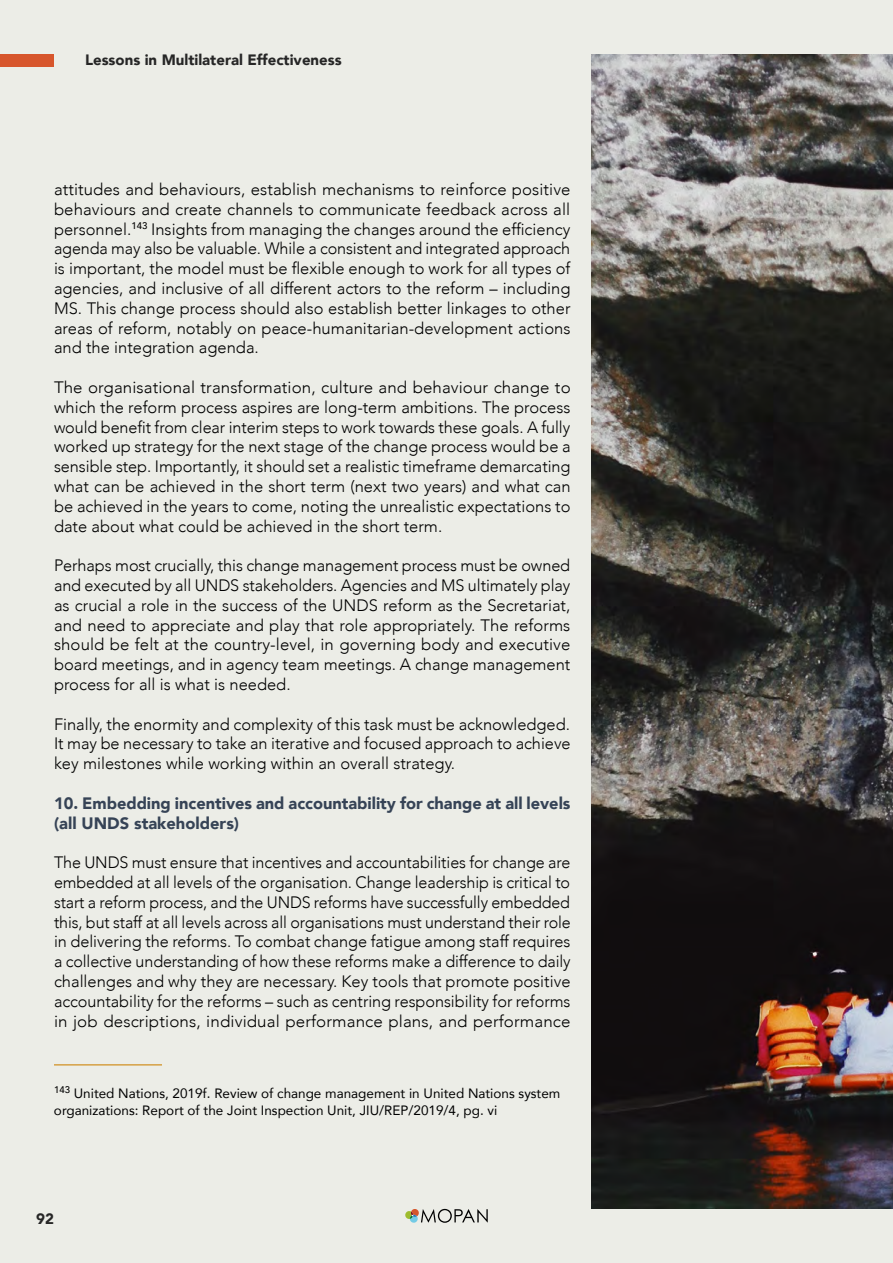
<style>
.page{position:relative;width:893px;height:1263px;background:#ecede7}
.page>*{position:absolute;margin:0;border:0;box-sizing:border-box;transform-origin:0 0}
.Body_Copy_Black{font:300 16.5px/19.8px "Avenir";color:#000;text-align:justify}
.Body_Copy_medium_dar{font:900 16.5px/19.8px "Avenir";color:#364356}
.t1{font:900 15px "Avenir";color:#262626}
.Footnotes_black{font:13.5px/16.5px "Avenir";color:#000}
</style>
<div class="page">
<svg style="left:405px;top:1209px;width:83px;height:14px"></svg>
<div style="left:0;top:54px;width:54px;height:12px;background:#d7562c"></div>
<img style="left:591px;top:54px;width:302px;height:1155px">
<hr style="left:54px;top:1064px;width:108px;height:1px;background:#d5a044">
<p class="t1" style="left:85px;top:47px;width:258px">Lessons in Multilateral Effectiveness</p>
<p class="Body_Copy_Black" style="left:54px;top:179px;width:518px">attitudes and behaviours, establish mechanisms to reinforce positive behaviours and create channels to communicate feedback across all personnel.<sup>143</sup> Insights from managing the changes around the efficiency agenda may also be valuable. While a consistent and integrated approach is important, the model must be flexible enough to work for all types of agencies, and inclusive of all different actors to the reform – including MS. This change process should also establish better linkages to other areas of reform, notably on peace-humanitarian-development actions and the integration agenda.</p>
<p class="Body_Copy_Black" style="left:54px;top:377px;width:518px">The organisational transformation, culture and behaviour change to which the reform process aspires are long-term ambitions. The process would benefit from clear interim steps to work towards these goals. A fully worked up strategy for the next stage of the change process would be a sensible step. Importantly, it should set a realistic timeframe demarcating what can be achieved in the short term (next two years) and what can be achieved in the years to come, noting the unrealistic expectations to date about what could be achieved in the short term.</p>
<p class="Body_Copy_Black" style="left:54px;top:556px;width:518px">Perhaps most crucially, this change management process must be owned and executed by all UNDS stakeholders. Agencies and MS ultimately play as crucial a role in the success of the UNDS reform as the Secretariat, and need to appreciate and play that role appropriately. The reforms should be felt at the country-level, in governing body and executive board meetings, and in agency team meetings. A change management process for all is what is needed.</p>
<p class="Body_Copy_Black" style="left:54px;top:714px;width:518px">Finally, the enormity and complexity of this task must be acknowledged.<br>It may be necessary to take an iterative and focused approach to achieve key milestones while working within an overall strategy.</p>
<p class="Body_Copy_medium_dar" style="left:54px;top:793px;width:518px">10. Embedding incentives and accountability for change at all levels (all UNDS stakeholders)</p>
<p class="Body_Copy_Black" style="left:54px;top:853px;width:518px">The UNDS must ensure that incentives and accountabilities for change are embedded at all levels of the organisation. Change leadership is critical to start a reform process, and the UNDS reforms have successfully embedded this, but staff at all levels across all organisations must understand their role</p>
<p class="Body_Copy_Black" style="left:54px;top:932px;width:518px">in delivering the reforms. To combat change fatigue among staff requires a collective understanding of how these reforms make a difference to daily challenges and why they are necessary. Key tools that promote positive accountability for the reforms – such as centring responsibility for reforms in job descriptions, individual performance plans, and performance</p>
<p class="Footnotes_black" style="left:54px;top:1085px;width:508px"><sup>143</sup> United Nations, 2019f. Review of change management in United Nations system organizations: Report of the Joint Inspection Unit, JIU/REP/2019/4, pg. vi</p>
<p class="t1" style="left:36px;top:1206px;width:19px">92</p>
</div>
